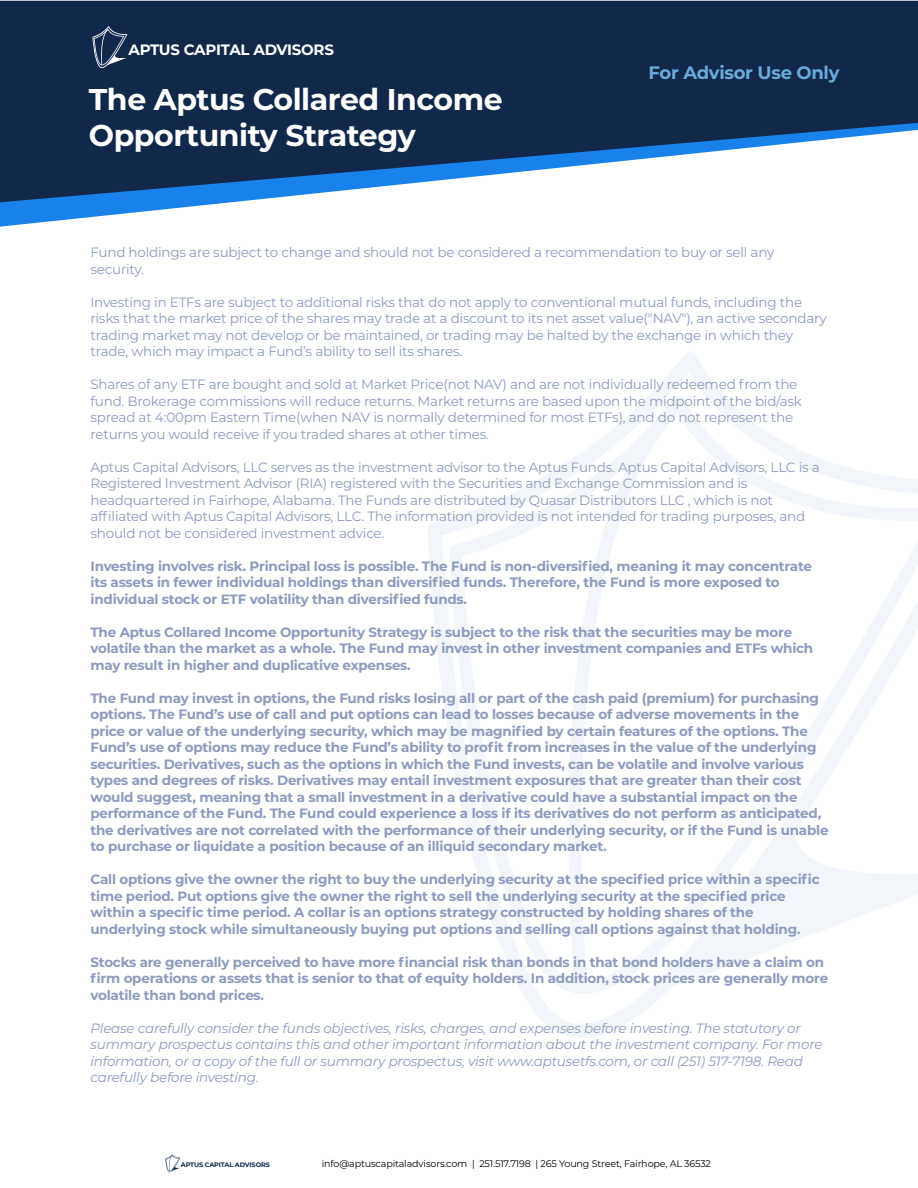
<style>
.page{position:relative;width:918px;height:1188px;background:#fff}
.page>*{position:absolute;margin:0;border:0;box-sizing:border-box;transform-origin:0 0}
.t1{font:700 30px/36px "Montserrat";letter-spacing:-.015em;color:#fff}
.t2{font:700 18px "Montserrat";letter-spacing:-.015em;color:#68acdc}
.t3{font:700 15px "Montserrat";letter-spacing:-.015em;color:#fff}
.t4{font:700 13.5px/16.5px "Montserrat";letter-spacing:-.015em;color:#8e9abf}
.t5{font:13.5px/16.5px "Montserrat";letter-spacing:-.015em;color:#8e9abf}
.t6{font:italic 13.5px/16.5px "Montserrat";letter-spacing:-.015em;color:#8e9abf}
.t7{font:9.6px "Montserrat";letter-spacing:-.015em;color:#000}
.t8{font:700 6.45px "Montserrat";letter-spacing:-.015em;color:#11284b}
</style>
<div class="page">
<svg style="left:428px;top:352px;width:296px;height:686px"></svg>
<svg style="left:450px;top:396px;width:468px;height:598px"></svg>
<svg style="left:532px;top:398px;width:151px;height:590px"></svg>
<svg style="left:655px;top:810px;width:263px;height:184px"></svg>
<svg style="left:165px;top:1154px;width:15px;height:18px"></svg>
<svg style="left:0;top:202px;width:233px;height:25px"></svg>
<svg style="left:0;top:1px;width:918px;height:201px;background:#314a6d"></svg>
<svg style="left:92px;top:26px;width:35px;height:42px"></svg>
<p class="t3" style="left:128px;top:39px;width:207px">APTUS CAPITAL ADVISORS</p>
<h1 class="t1" style="left:89px;top:80px;width:415px">The Aptus Collared Income<br>Opportunity Strategy</h1>
<h2 class="t2" style="left:649px;top:60px;width:192px">For Advisor Use Only</h2>
<p class="t5" style="left:90px;top:244px;width:685px">Fund holdings are subject to change and should not be considered a recommendation to buy or sell any security.</p>
<p class="t5" style="left:90px;top:293px;width:738px">Investing in ETFs are subject to additional risks that do not apply to conventional mutual funds, including the risks that the market price of the shares may trade at a discount to its net asset value("NAV"), an active secondary trading market may not develop or be maintained, or trading may be halted by the exchange in which they trade, which may impact a Fund’s ability to sell its shares.</p>
<p class="t5" style="left:90px;top:376px;width:713px">Shares of any ETF are bought and sold at Market Price(not NAV) and are not individually redeemed from the fund. Brokerage commissions will reduce returns. Market returns are based upon the midpoint of the bid/ask spread at 4:00pm Eastern Time(when NAV is normally determined for most ETFs), and do not represent the returns you would receive if you traded shares at other times.</p>
<p class="t5" style="left:90px;top:458px;width:731px">Aptus Capital Advisors, LLC serves as the investment advisor to the Aptus Funds. Aptus Capital Advisors, LLC is a Registered Investment Advisor (RIA) registered with the Securities and Exchange Commission and is headquartered in Fairhope, Alabama. The Funds are distributed by Quasar Distributors LLC , which is not affiliated with Aptus Capital Advisors, LLC. The information provided is not intended for trading purposes, and should not be considered investment advice.</p>
<p class="t4" style="left:91px;top:557px;width:723px">Investing involves risk. Principal loss is possible. The Fund is non-diversified, meaning it may concentrate its assets in fewer individual holdings than diversified funds. Therefore, the Fund is more exposed to individual stock or ETF volatility than diversified funds.</p>
<p class="t4" style="left:90px;top:623px;width:724px">The Aptus Collared Income Opportunity Strategy is subject to the risk that the securities may be more volatile than the market as a whole. The Fund may invest in other investment companies and ETFs which may result in higher and duplicative expenses.</p>
<p class="t4" style="left:90px;top:689px;width:740px">The Fund may invest in options, the Fund risks losing all or part of the cash paid (premium) for purchasing options. The Fund’s use of call and put options can lead to losses because of adverse movements in the price or value of the underlying security, which may be magnified by certain features of the options. The Fund’s use of options may reduce the Fund’s ability to profit from increases in the value of the underlying securities. Derivatives, such as the options in which the Fund invests, can be volatile and involve various types and degrees of risks. Derivatives may entail investment exposures that are greater than their cost would suggest, meaning that a small investment in a derivative could have a substantial impact on the performance of the Fund. The Fund could experience a loss if its derivatives do not perform as anticipated, the derivatives are not correlated with the performance of their underlying security, or if the Fund is unable to purchase or liquidate a position because of an illiquid secondary market.</p>
<p class="t4" style="left:90px;top:870px;width:731px">Call options give the owner the right to buy the underlying security at the specified price within a specific time period. Put options give the owner the right to sell the underlying security at the specified price within a specific time period. A collar is an options strategy constructed by holding shares of the underlying stock while simultaneously buying put options and selling call options against that holding.</p>
<p class="t4" style="left:90px;top:953px;width:739px">Stocks are generally perceived to have more financial risk than bonds in that bond holders have a claim on firm operations or assets that is senior to that of equity holders. In addition, stock prices are generally more volatile than bond prices.</p>
<p class="t6" style="left:90px;top:1019px;width:734px">Please carefully consider the funds objectives, risks, charges, and expenses before investing. The statutory or summary prospectus contains this and other important information about the investment company. For more information, or a copy of the full or summary prospectus, visit www.aptusetfs.com, or call (251) 517-7198. Read carefully before investing.</p>
<p class="t8" style="left:181px;top:1160px;width:90px">APTUS CAPITAL ADVISORS</p>
<p class="t7" style="left:322px;top:1157px;width:391px">info@aptuscapitaladvisors.com | 251.517.7198 | 265 Young Street, Fairhope, AL 36532</p>
</div>
